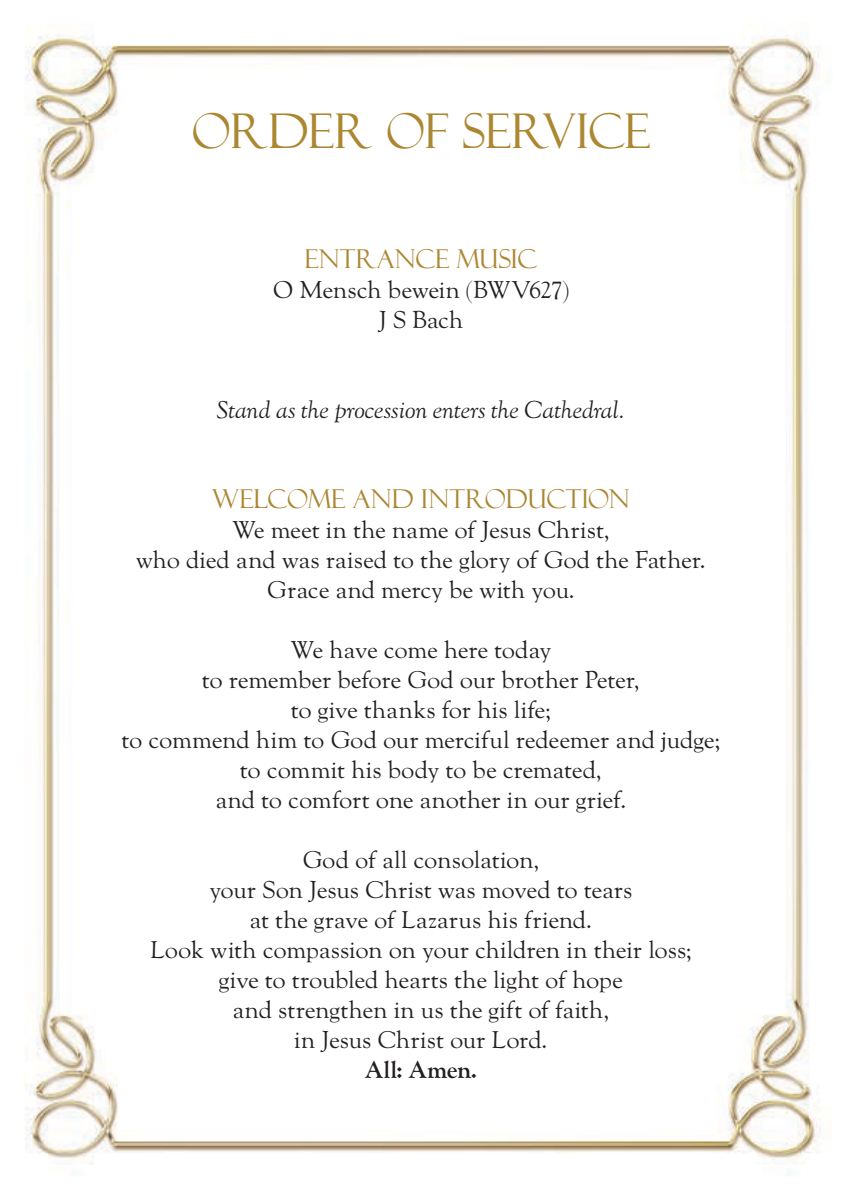
<style>
.page{position:relative;width:842px;height:1191px;background:#fff}
.page>*{position:absolute;margin:0;border:0;box-sizing:border-box;transform-origin:0 0}
.t1{font:48px "Felix Titling";letter-spacing:-.015em;color:#ac8732}
.t2{font:26px "Felix Titling";letter-spacing:-.005em;color:#ac8732}
.t3{font:24px/30px "LTC Goudy Oldstyle Pro";letter-spacing:-.005em;color:#231f20;text-align:center}
.t4{font:italic 24px "LTC Goudy Oldstyle Pro";letter-spacing:-.005em;color:#231f20}
.t5{font:700 24px "LTC Goudy Oldstyle Pro";letter-spacing:.005em;color:#231f20}
</style>
<div class="page">
<img style="left:25px;top:26px;width:807px;height:1138px">
<h1 class="t1" style="left:192px;top:103px;width:460px">ORDER OF SERVICE</h1>
<p class="t2" style="left:304px;top:243px;width:234px">ENTRANCE MUSIC</p>
<p class="t3" style="left:273px;top:275px;width:297px">O Mensch bewein (BWV627)<br>J S Bach</p>
<p class="t4" style="left:217px;top:395px;width:410px">Stand as the procession enters the Cathedral.</p>
<p class="t2" style="left:212px;top:483px;width:419px">WELCOME AND INTRODUCTION</p>
<p class="t3" style="left:136px;top:515px;width:571px">We meet in the name of Jesus Christ,<br>who died and was raised to the glory of God the Father.<br>Grace and mercy be with you.</p>
<p class="t3" style="left:121px;top:635px;width:600px">We have come here today<br>to remember before God our brother Peter,<br>to give thanks for his life;<br>to commend him to God our merciful redeemer and judge; to commit his body to be cremated,<br>and to comfort one another in our grief.</p>
<p class="t3" style="left:150px;top:845px;width:543px">God of all consolation,<br>your Son Jesus Christ was moved to tears<br>at the grave of Lazarus his friend.<br>Look with compassion on your children in their loss; give to troubled hearts the light of hope<br>and strengthen in us the gift of faith,<br>in Jesus Christ our Lord.</p>
<p class="t5" style="left:365px;top:1055px;width:113px">All: Amen.</p>
</div>
